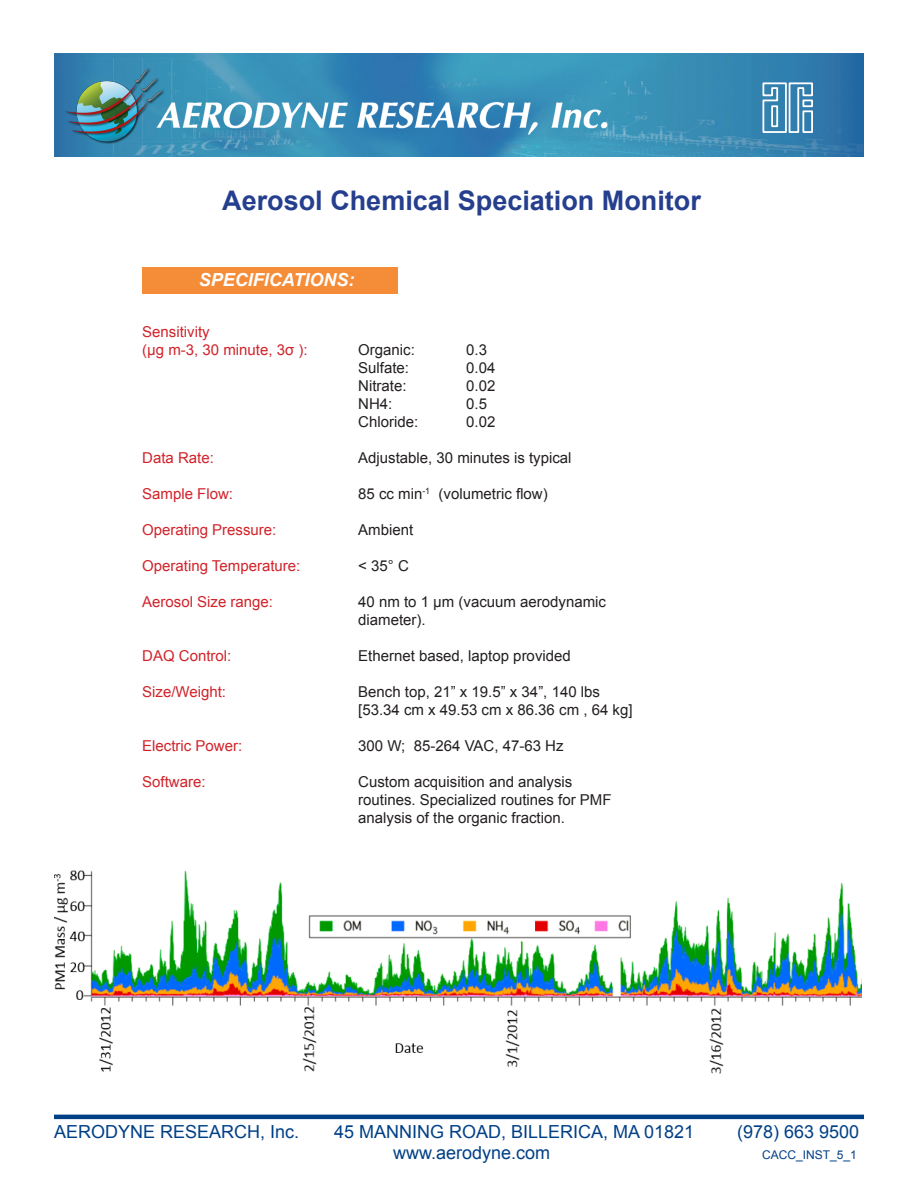
<style>
.page{position:relative;width:918px;height:1188px;background:#fff}
.page>*{position:absolute;margin:0;border:0;box-sizing:border-box;transform-origin:0 0}
.Paragraph_Style_1{font:700 27px "Arial";color:#253f8e}
.t1{font:18px "Arial";color:#004087}
.t2{font:italic 700 18px "Arial";color:#fff}
.Paragraph_Style_2{font:15px/18px "Arial";color:#231f20}
.Paragraph_Style_2-2{font:15px "Arial";color:#d1232a}
.t3{font:12px "Arial";color:#004087}
</style>
<div class="page">
<img style="left:54px;top:54px;width:810px;height:103px">
<hr style="left:54px;top:1115px;width:810px;height:4px;background:#004087">
<img style="left:164px;top:57px;width:453px;height:100px">
<svg style="left:762px;top:82px;width:51px;height:51px"></svg>
<img style="left:64px;top:57px;width:100px;height:100px">
<div style="left:142px;top:267px;width:255px;height:27px;background:#f58c38"></div>
<img style="left:54px;top:870px;width:808px;height:204px">
<p class="Paragraph_Style_1" style="left:222px;top:183px;width:480px">Aerosol Chemical Speciation Monitor</p>
<p class="t2" style="left:199px;top:268px;width:157px">SPECIFICATIONS:</p>
<p class="Paragraph_Style_2-2" style="left:142px;top:322px;width:69px">Sensitivity</p>
<p class="Paragraph_Style_2-2" style="left:142px;top:340px;width:167px">(µg m-3, 30 minute, 3σ ):</p>
<p class="Paragraph_Style_2" style="left:358px;top:341px;width:58px">Organic:</p>
<p class="Paragraph_Style_2" style="left:466px;top:341px;width:22px">0.3</p>
<p class="Paragraph_Style_2" style="left:358px;top:359px;width:52px">Sulfate:</p>
<p class="Paragraph_Style_2" style="left:466px;top:359px;width:31px">0.04</p>
<p class="Paragraph_Style_2" style="left:358px;top:377px;width:50px">Nitrate:</p>
<p class="Paragraph_Style_2" style="left:466px;top:377px;width:31px">0.02</p>
<p class="Paragraph_Style_2" style="left:358px;top:395px;width:36px">NH4:</p>
<p class="Paragraph_Style_2" style="left:466px;top:395px;width:22px">0.5</p>
<p class="Paragraph_Style_2" style="left:358px;top:413px;width:62px">Chloride:</p>
<p class="Paragraph_Style_2" style="left:466px;top:413px;width:31px">0.02</p>
<p class="Paragraph_Style_2-2" style="left:142px;top:448px;width:73px">Data Rate:</p>
<p class="Paragraph_Style_2" style="left:358px;top:449px;width:215px">Adjustable, 30 minutes is typical</p>
<p class="Paragraph_Style_2-2" style="left:142px;top:484px;width:92px">Sample Flow:</p>
<p class="Paragraph_Style_2" style="left:358px;top:485px;width:191px">85 cc min<sup>-1</sup> (volumetric flow)</p>
<p class="Paragraph_Style_2-2" style="left:142px;top:520px;width:136px">Operating Pressure:</p>
<p class="Paragraph_Style_2" style="left:358px;top:521px;width:57px">Ambient</p>
<p class="Paragraph_Style_2-2" style="left:142px;top:556px;width:160px">Operating Temperature:</p>
<p class="Paragraph_Style_2" style="left:358px;top:557px;width:52px">&lt; 35° C</p>
<p class="Paragraph_Style_2-2" style="left:142px;top:592px;width:132px">Aerosol Size range:</p>
<p class="Paragraph_Style_2" style="left:358px;top:593px;width:249px">40 nm to 1 µm (vacuum aerodynamic diameter).</p>
<p class="Paragraph_Style_2-2" style="left:142px;top:646px;width:91px">DAQ Control:</p>
<p class="Paragraph_Style_2" style="left:358px;top:647px;width:214px">Ethernet based, laptop provided</p>
<p class="Paragraph_Style_2-2" style="left:142px;top:682px;width:85px">Size/Weight:</p>
<p class="Paragraph_Style_2" style="left:358px;top:683px;width:243px">Bench top, 21” x 19.5” x 34”, 140 lbs</p>
<p class="Paragraph_Style_2" style="left:358px;top:701px;width:276px">[53.34 cm x 49.53 cm x 86.36 cm , 64 kg]</p>
<p class="Paragraph_Style_2-2" style="left:142px;top:736px;width:102px">Electric Power:</p>
<p class="Paragraph_Style_2" style="left:358px;top:737px;width:207px">300 W; 85-264 VAC, 47-63 Hz</p>
<p class="Paragraph_Style_2-2" style="left:142px;top:772px;width:65px">Software:</p>
<p class="Paragraph_Style_2" style="left:358px;top:773px;width:255px">Custom acquisition and analysis routines. Specialized routines for PMF analysis of the organic fraction.</p>
<p class="t1" style="left:54px;top:1120px;width:247px">AERODYNE RESEARCH, Inc.</p>
<p class="t1" style="left:334px;top:1120px;width:362px">45 MANNING ROAD, BILLERICA, MA 01821</p>
<p class="t1" style="left:737px;top:1120px;width:124px">(978) 663 9500</p>
<p class="t1" style="left:393px;top:1141px;width:159px">www.aerodyne.com</p>
<p class="t3" style="left:762px;top:1147px;width:96px">CACC_INST_5_1</p>
</div>
